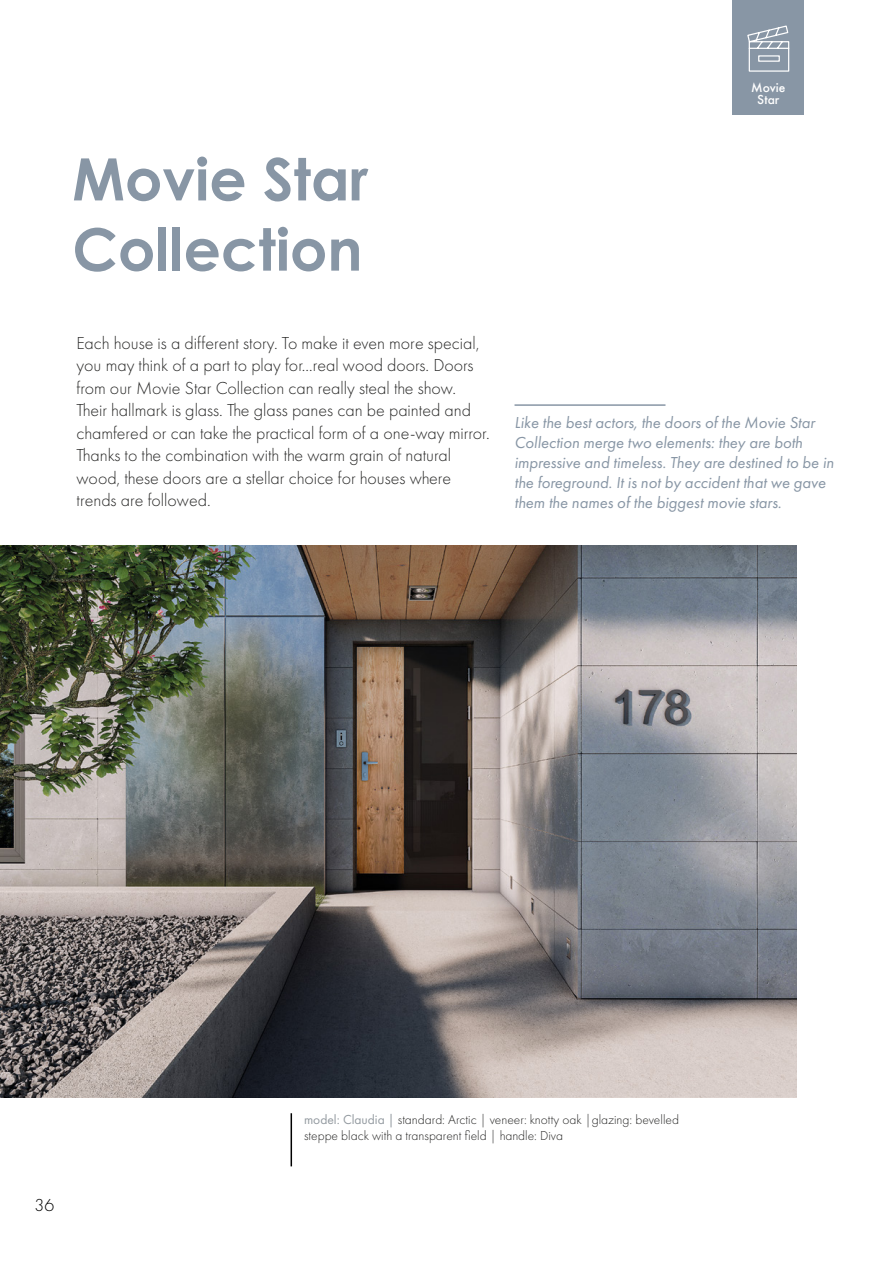
<style>
.page{position:relative;width:893px;height:1263px;background:#fff}
.page>*{position:absolute;margin:0;border:0;box-sizing:border-box;transform-origin:0 0}
.t1{font:700 58.5px/70.2px "Century Gothic Pro";color:#8896a5}
.t2{font:300 18px/22.5px "Futura PT";color:#282827}
.t3{font:300 18px "Futura PT";color:#000}
.t4{font:italic 16.5px/19.8px "Futura PT";color:#8896a5}
.t5{font:300 13.5px/16.2px "Futura PT";color:#282827}
.t6{font:500 12px/12px "Futura";color:#fff;text-align:center}
.s1{font-weight:400;color:#939aa0}
</style>
<div class="page">
<hr style="left:291px;top:1113px;width:1px;height:53px;background:#000">
<img style="left:0;top:546px;width:797px;height:551px">
<hr style="left:514px;top:404px;width:151px;height:2px;background:#8896a5">
<div style="left:733px;top:0;width:71px;height:114px;background:#8896a5"></div>
<svg style="left:747px;top:25px;width:43px;height:47px"></svg>
<h1 class="t1" style="left:72px;top:143px;width:298px">Movie Star<br>Collection</h1>
<p class="t2" style="left:77px;top:332px;width:415px">Each house is a different story. To make it even more special, you may think of a part to play for…real wood doors. Doors from our Movie Star Collection can really steal the show.<br>Their hallmark is glass. The glass panes can be painted and chamfered or can take the practical form of a one-way mirror.<br>Thanks to the combination with the warm grain of natural wood, these doors are a stellar choice for houses where trends are followed.</p>
<p class="t6" style="left:751px;top:81px;width:36px">Movie<br>Star</p>
<p class="t4" style="left:514px;top:413px;width:321px">Like the best actors, the doors of the Movie Star Collection merge two elements: they are both impressive and timeless. They are destined to be in the foreground. It is not by accident that we gave them the names of the biggest movie stars.</p>
<p class="t3" style="left:34px;top:1195px;width:21px">36</p>
<p class="t5" style="left:304px;top:1111px;width:376px"><span class="s1">model: Claudia |</span> standard: Arctic | veneer: knotty oak |glazing: bevelled steppe black with a transparent field | handle: Diva</p>
</div>
